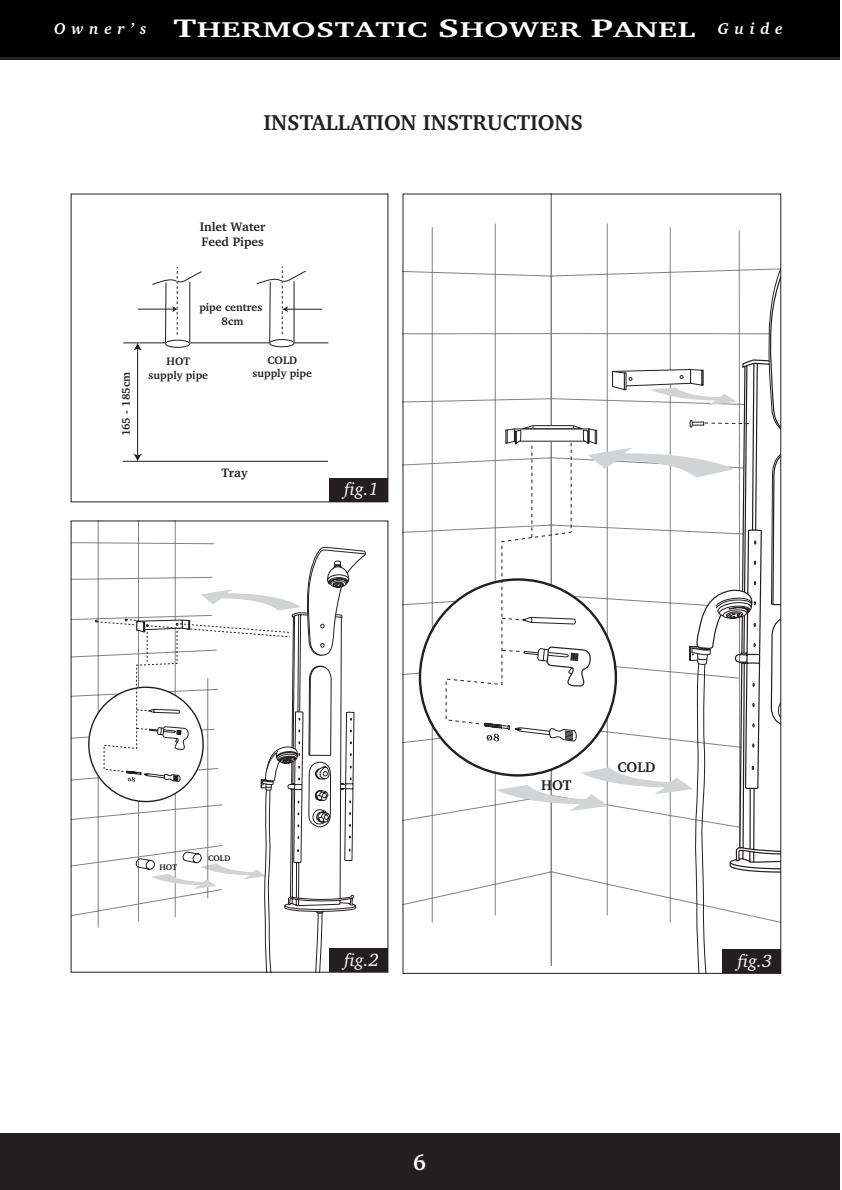
<style>
.page{position:relative;width:842px;height:1190px;background:#fff}
.page>*{position:absolute;margin:0;border:0;box-sizing:border-box;transform-origin:0 0}
.t1{font:700 22px "Charter IT Cby BT";letter-spacing:.015em;color:#fff;scale:1.45 1}
.t2{font:700 22px "Charter IT Cby BT";color:#231f20}
.t3{font:700 22px "Charter IT Cby BT";letter-spacing:.015em;color:#fff}
.t4{font:italic 18px "Charter IT Cby BT";color:#fff}
.t5{font:700 14.4px "Charter IT Cby BT";color:#231f20}
.t6{font:700 12.6px/15.4px "Charter IT Cby BT";color:#231f20}
.t7{font:700 11.2px/13.4px "Charter IT Cby BT";color:#231f20;text-align:center}
.t8{font:700 8.4px "Charter IT Cby BT";color:#231f20}
.s1{font-style:italic;font-size:16px}
.s2{font-size:26px}
</style>
<div class="page">
<div style="left:0;top:1134px;width:840px;height:56px;background:#231f20"></div>
<div style="left:0;top:0;width:840px;height:60px;background:#231f20"></div>
<div style="left:0;top:0;width:840px;height:57px;background:#000"></div>
<hr style="left:123px;top:342px;width:205px;height:1px;background:#231f20">
<hr style="left:123px;top:461px;width:205px;height:1px;background:#231f20">
<div style="left:165px;top:340px;width:25px;height:7px;background:#fff;border-radius:50%"></div>
<div style="left:165px;top:340px;width:25px;height:8px;border:1px solid #231f20;border-radius:50%"></div>
<hr style="left:165px;top:282px;width:1px;height:62px;background:#231f20">
<hr style="left:189px;top:282px;width:1px;height:62px;background:#231f20">
<div style="left:270px;top:340px;width:24px;height:7px;background:#fff;border-radius:50%"></div>
<div style="left:269px;top:339px;width:25px;height:8px;border:1px solid #231f20;border-radius:50%"></div>
<hr style="left:269px;top:282px;width:2px;height:61px;background:#231f20">
<hr style="left:294px;top:281px;width:1px;height:62px;background:#231f20">
<hr style="left:138px;top:309px;width:36px;height:1px;background:#231f20">
<svg style="left:152px;top:267px;width:50px;height:68px"></svg>
<hr style="left:286px;top:309px;width:36px;height:1px;background:#231f20">
<svg style="left:256px;top:266px;width:50px;height:68px"></svg>
<hr style="left:137px;top:348px;width:1px;height:108px;background:#231f20">
<svg style="left:133px;top:454px;width:9px;height:7px"></svg>
<svg style="left:133px;top:343px;width:9px;height:7px"></svg>
<svg style="left:73px;top:542px;width:22px;height:374px"></svg>
<svg style="left:95px;top:523px;width:271px;height:447px"></svg>
<svg style="left:405px;top:196px;width:147px;height:727px"></svg>
<div style="left:420px;top:580px;width:196px;height:195px;background:#fff;border-radius:50%"></div>
<svg style="left:446px;top:247px;width:333px;height:725px"></svg>
<div style="left:329px;top:478px;width:58px;height:24px;background:#231f20"></div>
<div style="left:329px;top:948px;width:59px;height:24px;background:#231f20"></div>
<div style="left:723px;top:949px;width:58px;height:24px;background:#231f20"></div>
<h1 class="t1" style="left:54px;top:21px;width:504px"><span class="s1">O w n e r ’ s</span> <span class="s2">T</span>HERMOSTATIC <span class="s2">S</span>HOWER <span class="s2">P</span>ANEL <span class="s1">G u i d e</span></h1>
<h1 class="t2" style="left:263px;top:114px;width:321px">INSTALLATION INSTRUCTIONS</h1>
<p class="t6" style="left:200px;top:220px;width:67px">Inlet Water<br>Feed Pipes</p>
<p class="t7" style="left:120px;top:436px;width:66px;rotate:-90deg">165 - 185cm</p>
<p class="t7" style="left:199px;top:302px;width:65px">pipe centres<br>8cm</p>
<p class="t7" style="left:149px;top:356px;width:61px">HOT supply pipe</p>
<p class="t7" style="left:252px;top:354px;width:61px">COLD supply pipe</p>
<p class="t6" style="left:221px;top:466px;width:28px">Tray</p>
<h2 class="t4" style="left:345px;top:483px;width:36px">fig.1</h2>
<p class="t8" style="left:160px;top:864px;width:19px">HOT</p>
<p class="t8" style="left:208px;top:855px;width:24px">COLD</p>
<p class="t5" style="left:541px;top:780px;width:32px">HOT</p>
<p class="t5" style="left:617px;top:762px;width:40px">COLD</p>
<h2 class="t4" style="left:345px;top:953px;width:36px">fig.2</h2>
<h2 class="t4" style="left:738px;top:954px;width:36px">fig.3</h2>
<h1 class="t3" style="left:413px;top:1154px;width:14px">6</h1>
</div>
